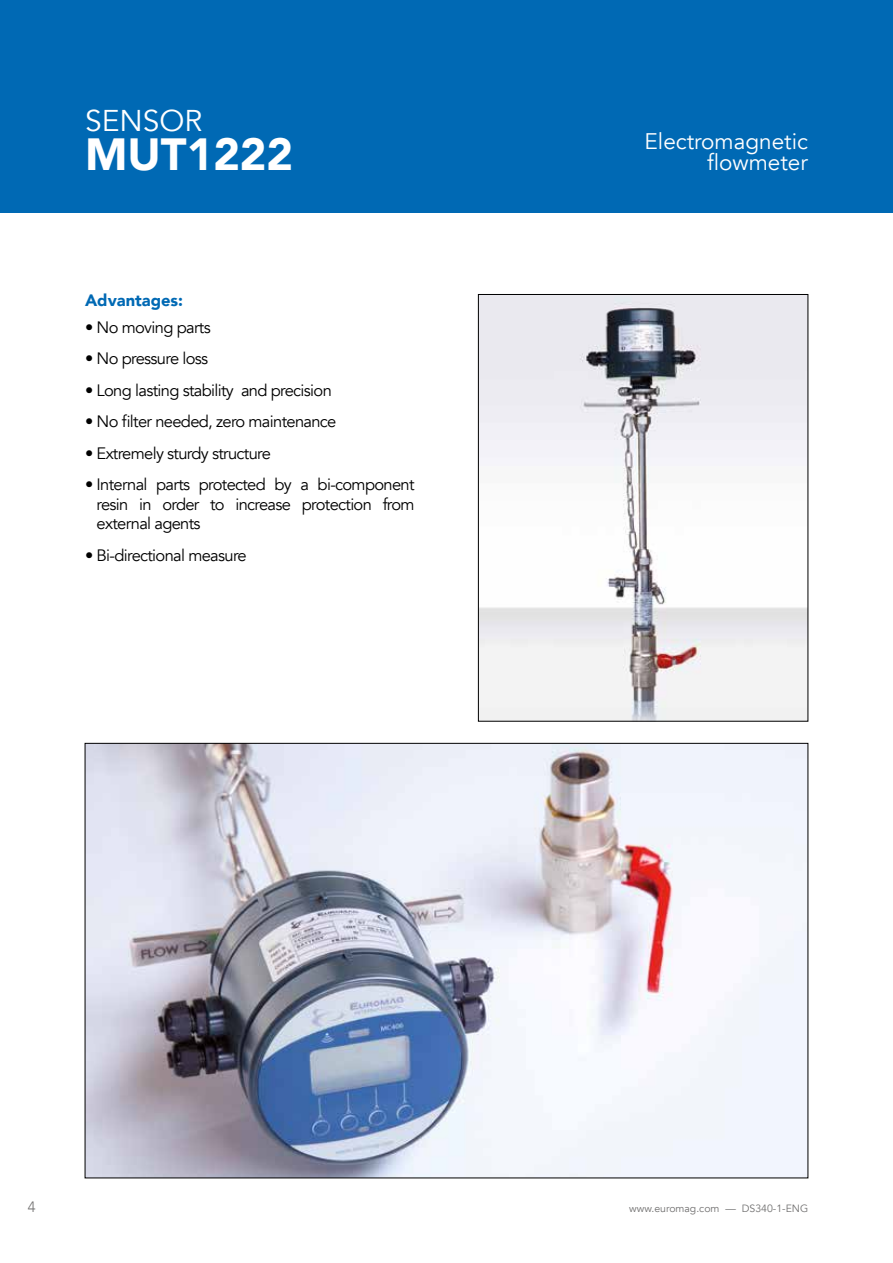
<style>
.page{position:relative;width:893px;height:1263px;background:#fff}
.page>*{position:absolute;margin:0;border:0;box-sizing:border-box;transform-origin:0 0}
.t1{font:900 45px "Avenir";color:#fff}
.t2{font:30px "Avenir";color:#fff}
.t3{font:22.5px/21px "Avenir";color:#fff;text-align:right}
.t4{font:16.5px/19.5px "Avenir";letter-spacing:-.04em;color:#000;text-align:justify}
.t5{font:900 16.5px "Avenir";color:#0069b4}
.t6{font:300 15px "Avenir";color:#706f6f}
.t7{font:10.5px "Avenir";color:#706f6f}
</style>
<div class="page">
<div style="left:0;top:0;width:893px;height:213px;background:#0069b4"></div>
<img style="left:480px;top:296px;width:326px;height:423px">
<div style="left:478px;top:294px;width:330px;height:427px;border:1px solid #000"></div>
<img style="left:87px;top:745px;width:719px;height:431px">
<h2 class="t2" style="left:85px;top:102px;width:119px">SENSOR</h2>
<h1 class="t1" style="left:85px;top:115px;width:210px">MUT1222</h1>
<p class="t5" style="left:85px;top:286px;width:100px">Advantages:</p>
<p class="t4" style="left:85px;top:317px;width:127px">• No moving parts</p>
<p class="t4" style="left:85px;top:349px;width:125px">• No pressure loss</p>
<p class="t4" style="left:85px;top:380px;width:248px">• Long lasting stability and precision</p>
<p class="t4" style="left:85px;top:412px;width:253px">• No filter needed, zero maintenance</p>
<p class="t4" style="left:85px;top:443px;width:187px">• Extremely sturdy structure</p>
<p class="t4" style="left:97px;top:475px;width:320px;text-indent:-12px">• Internal parts protected by a bi-component resin in order to increase protection from external agents</p>
<p class="t4" style="left:85px;top:545px;width:163px">• Bi-directional measure</p>
<h3 class="t3" style="left:645px;top:131px;width:165px">Electromagnetic flowmeter</h3>
<p class="t6" style="left:28px;top:1198px;width:9px">4</p>
<p class="t7" style="left:629px;top:1202px;width:180px">www.euromag.com — DS340-1-ENG</p>
</div>
